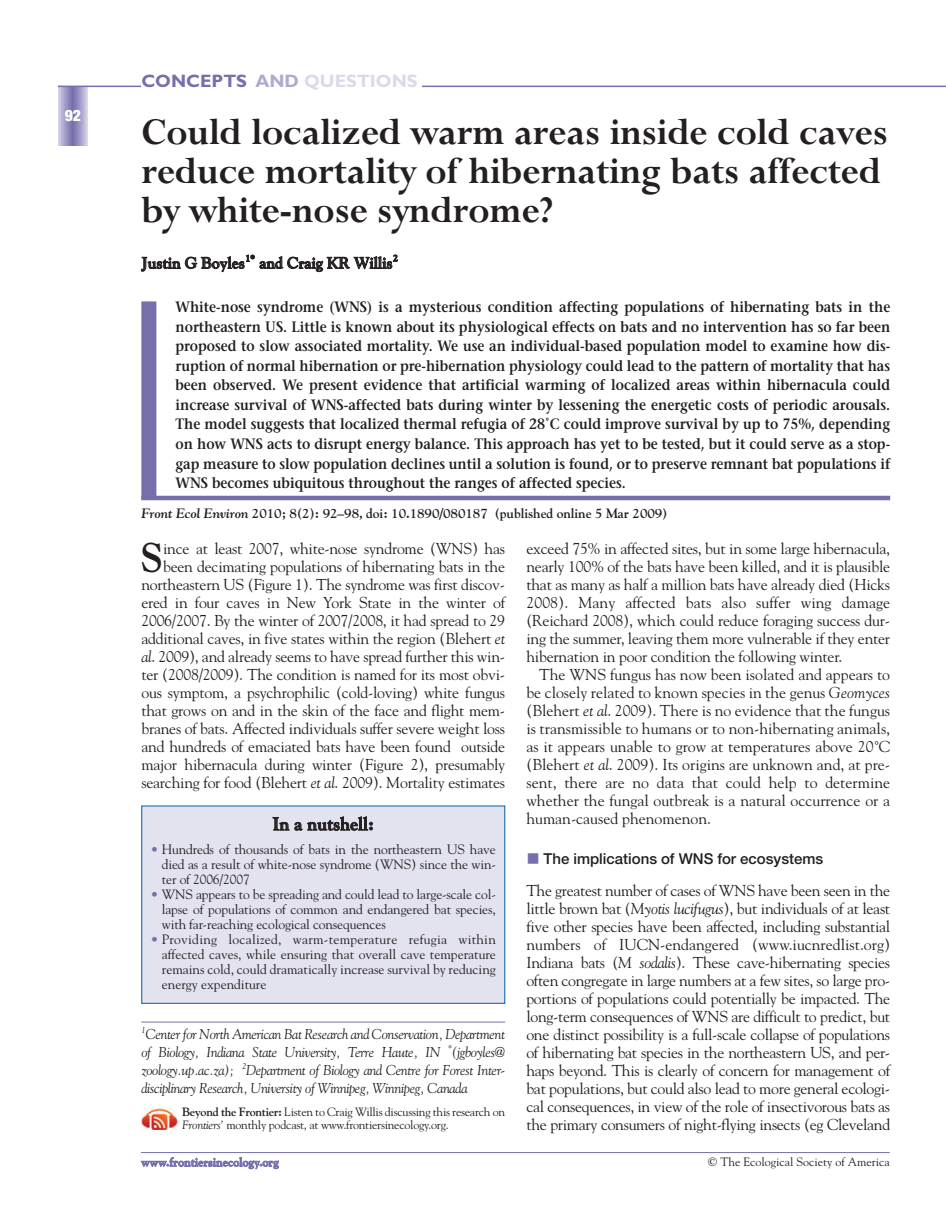
<style>
.page{position:relative;width:946px;height:1218px;background:#fff}
.page>*{position:absolute;margin:0;border:0;box-sizing:border-box;transform-origin:0 0}
.t1{font:700 42px/39px "Lapidary 333 BT";color:#231f20}
.t2{font:700 41.4px "Goudy";color:#231f20}
.t3{font:700 18px "Gill Sans";color:#dbd9eb}
.t4{font:700 18px "Goudy";color:#231f20}
.t5{font:15.75px/18px "Goudy";letter-spacing:-.015em;color:#231f20;text-align:justify}
.t6{font:700 15.75px "Goudy";color:#231f20}
.t7{font:900 condensed 15.75px "Helvetica Neue";color:#fff}
.t8{font:600 15px/19.5px "Stone Serif";color:#231f20;text-align:justify;scale:.9 1}
.t9{font:500 15px "Helvetica Neue";color:#231f20}
.t10{font:italic 14.25px/18px "Goudy";letter-spacing:-.025em;color:#231f20}
.t11{font:13.5px/15px "Goudy";letter-spacing:-.01em;color:#231f20;text-align:justify}
.t12{font:700 13.5px "Goudy";letter-spacing:-.005em;color:#231f20}
.t13{font:12px/13.5px "Goudy";letter-spacing:-.02em;color:#231f20}
.t14{font:12px "Goudy";color:#231f20}
.t15{font:700 12px "Goudy";color:#7570ac}
.t16{font:italic 8.55px "Goudy";color:#231f20}
.s1{color:#7570ac}
.s2{color:#afabd0}
.s3{font-style:italic}
.s4{font-weight:700}
</style>
<div class="page">
<div style="left:58px;top:86px;width:30px;height:60px;background:#dcdaeb"></div>
<div style="left:59px;top:86px;width:28px;height:60px;background:#d4d2e6"></div>
<div style="left:59px;top:86px;width:27px;height:60px;background:#d1cee5"></div>
<div style="left:60px;top:86px;width:26px;height:60px;background:#cbc8e1"></div>
<div style="left:60px;top:86px;width:25px;height:60px;background:#c7c4df"></div>
<div style="left:61px;top:86px;width:24px;height:60px;background:#c3c1dd"></div>
<div style="left:61px;top:86px;width:23px;height:60px;background:#bfbdda"></div>
<div style="left:62px;top:86px;width:22px;height:60px;background:#bbb8d8"></div>
<div style="left:62px;top:86px;width:21px;height:60px;background:#b8b4d5"></div>
<div style="left:63px;top:86px;width:20px;height:60px;background:#b2afd2"></div>
<div style="left:64px;top:86px;width:18px;height:60px;background:#aba7ce"></div>
<div style="left:65px;top:86px;width:16px;height:60px;background:#a5a1ca"></div>
<div style="left:66px;top:86px;width:14px;height:60px;background:#9e9ac5"></div>
<div style="left:67px;top:86px;width:12px;height:60px;background:#9792c1"></div>
<div style="left:68px;top:86px;width:10px;height:60px;background:#918cbd"></div>
<div style="left:69px;top:86px;width:8px;height:60px;background:#8985b9"></div>
<div style="left:70px;top:86px;width:6px;height:60px;background:#8580b6"></div>
<hr style="left:71px;top:86px;width:4px;height:60px;background:#7f79b2">
<hr style="left:72px;top:86px;width:1px;height:60px;background:#7772ad">
<hr style="left:73px;top:86px;width:1px;height:60px;background:#7570ac">
<hr style="left:58px;top:86px;width:874px;height:1px;background:#7570ac">
<svg style="left:932px;top:86px;width:13px;height:1px"></svg>
<hr style="left:141px;top:1152px;width:748px;height:1px;background:#7570ac">
<div style="left:141px;top:62px;width:281px;height:29px;background:#fff"></div>
<div style="left:141px;top:301px;width:15px;height:198px;background:#7570ac"></div>
<hr style="left:141px;top:496px;width:749px;height:4px;background:#7570ac">
<hr style="left:141px;top:1021px;width:364px;height:1px;background:#7570ac">
<div style="left:142px;top:806px;width:362px;height:197px;background:#e3e2ef"></div>
<img style="left:141px;top:1108px;width:36px;height:21px">
<p class="t7" style="left:65px;top:110px;width:18px">92</p>
<p class="t3" style="left:141px;top:75px;width:278px"><span class="s1">CONCEPTS</span> <span class="s2">AND</span> QUESTIONS</p>
<h1 class="t1" style="left:141px;top:118px;width:748px">Could localized warm areas inside cold caves reduce mortality of hibernating bats affected by white-nose syndrome?</h1>
<p class="t6" style="left:142px;top:257px;width:258px">Justin G Boyles<sup>1*</sup> and Craig KR Willis<sup>2</sup></p>
<p class="t8" style="left:175px;top:299px;width:795px">White-nose syndrome (WNS) is a mysterious condition affecting populations of hibernating bats in the northeastern US. Little is known about its physiological effects on bats and no intervention has so far been proposed to slow associated mortality. We use an individual-based population model to examine how dis&shy;ruption of normal hibernation or pre-hibernation physiology could lead to the pattern of mortality that has been observed. We present evidence that artificial warming of localized areas within hibernacula could increase survival of WNS-affected bats during winter by lessening the energetic costs of periodic arousals.<br>The model suggests that localized thermal refugia of 28˚C could improve survival by up to 75%, depending on how WNS acts to disrupt energy balance. This approach has yet to be tested, but it could serve as a stop&shy;gap measure to slow population declines until a solution is found, or to preserve remnant bat populations if WNS becomes ubiquitous throughout the ranges of affected species.</p>
<p class="t12" style="left:141px;top:507px;width:527px"><span class="s3">Front Ecol Environ</span> 2010; 8(2): 92–98, doi: 10.1890/080187 (published online 5 Mar 2009)</p>
<p class="t5" style="left:141px;top:540px;width:365px;text-align:right">ince at least 2007, white-nose syndrome (WNS) has been decimating populations of hibernating bats in the northeastern US (Figure 1). The syndrome was first discov&shy;ered in four caves in New York State in the winter of 2006/2007. By the winter of 2007/2008, it had spread to 29 additional caves, in five states within the region (Blehert <span class="s3">et al</span>. 2009), and already seems to have spread further this win&shy;ter (2008/2009). The condition is named for its most obvi&shy;ous symptom, a psychrophilic (cold-loving) white fungus that grows on and in the skin of the face and flight mem&shy;branes of bats. Affected individuals suffer severe weight loss and hundreds of emaciated bats have been found outside major hibernacula during winter (Figure 2), presumably searching for food (Blehert <span class="s3">et al</span>. 2009). Mortality estimates</p>
<p class="t5" style="left:526px;top:540px;width:365px">exceed 75% in affected sites, but in some large hibernacula, nearly 100% of the bats have been killed, and it is plausible that as many as half a million bats have already died (Hicks 2008). Many affected bats also suffer wing damage (Reichard 2008), which could reduce foraging success dur&shy;ing the summer, leaving them more vulnerable if they enter hibernation in poor condition the following winter.</p>
<h2 class="t2" style="left:140px;top:540px;width:24px">S</h2>
<p class="t5" style="left:526px;top:666px;width:365px;text-indent:13px">The WNS fungus has now been isolated and appears to be closely related to known species in the genus <span class="s3">Geomyces </span>(Blehert <span class="s3">et al</span>. 2009). There is no evidence that the fungus is transmissible to humans or to non-hibernating animals, as it appears unable to grow at temperatures above 20˚C (Blehert <span class="s3">et al</span>. 2009). Its origins are unknown and, at pre&shy;sent, there are no data that could help to determine whether the fungal outbreak is a natural occurrence or a human-caused phenomenon.</p>
<p class="t9" style="left:543px;top:853px;width:281px">The implications of WNS for ecosystems</p>
<p class="t5" style="left:526px;top:882px;width:365px">The greatest number of cases of WNS have been seen in the little brown bat (<span class="s3">Myotis lucifugus</span>), but individuals of at least five other species have been affected, including substantial numbers of IUCN-endangered (www.iucnredlist.org)<br>Indiana bats (<span class="s3">M sodalis</span>). These cave-hibernating species often congregate in large numbers at a few sites, so large pro&shy;portions of populations could potentially be impacted. The long-term consequences of WNS are difficult to predict, but one distinct possibility is a full-scale collapse of populations of hibernating bat species in the northeastern US, and per&shy;haps beyond. This is clearly of concern for management of bat populations, but could also lead to more general ecologi&shy;cal consequences, in view of the role of insectivorous bats as the primary consumers of night-flying insects (eg Cleveland</p>
<p class="t4" style="left:272px;top:816px;width:103px">In a nutshell:</p>
<p class="t11" style="left:162px;top:843px;width:335px;text-indent:-11px"><span class="s1">•</span> Hundreds of thousands of bats in the northeastern US have died as a result of white-nose syndrome (WNS) since the win&shy;ter of 2006/2007</p>
<p class="t11" style="left:162px;top:888px;width:335px;text-indent:-11px"><span class="s1">•</span> WNS appears to be spreading and could lead to large-scale col&shy;lapse of populations of common and endangered bat species, with far-reaching ecological consequences</p>
<p class="t11" style="left:162px;top:933px;width:335px;text-indent:-11px"><span class="s1">•</span> Providing localized, warm-temperature refugia within affected caves, while ensuring that overall cave temperature remains cold, could dramatically increase survival by reducing energy expenditure</p>
<p class="t16" style="left:141px;top:1026px;width:6px">1</p>
<p class="t10" style="left:141px;top:1026px;width:365px">Center for North American Bat Research and Conservation, Department of Biology, Indiana State University, Terre Haute, IN</p>
<p class="t16" style="left:448px;top:1044px;width:6px">*</p>
<p class="t10" style="left:452px;top:1044px;width:55px">(jgboyles@</p>
<p class="t10" style="left:141px;top:1062px;width:94px">zoology.up.ac.za);</p>
<p class="t16" style="left:242px;top:1062px;width:6px">2</p>
<p class="t10" style="left:141px;top:1062px;width:365px;text-indent:105px">Department of Biology and Centre for Forest Inter&shy;disciplinary Research, University of Winnipeg, Winnipeg, Canada</p>
<p class="t13" style="left:182px;top:1106px;width:324px"><span class="s4">Beyond the Frontier:</span> Listen to Craig Willis discussing this research on<br><span class="s3">Frontiers’</span> monthly podcast, at www.frontiersinecology.org.</p>
<p class="t15" style="left:141px;top:1157px;width:139px">www.frontiersinecology.org</p>
<p class="t14" style="left:708px;top:1157px;width:183px">© The Ecological Society of America</p>
</div>
